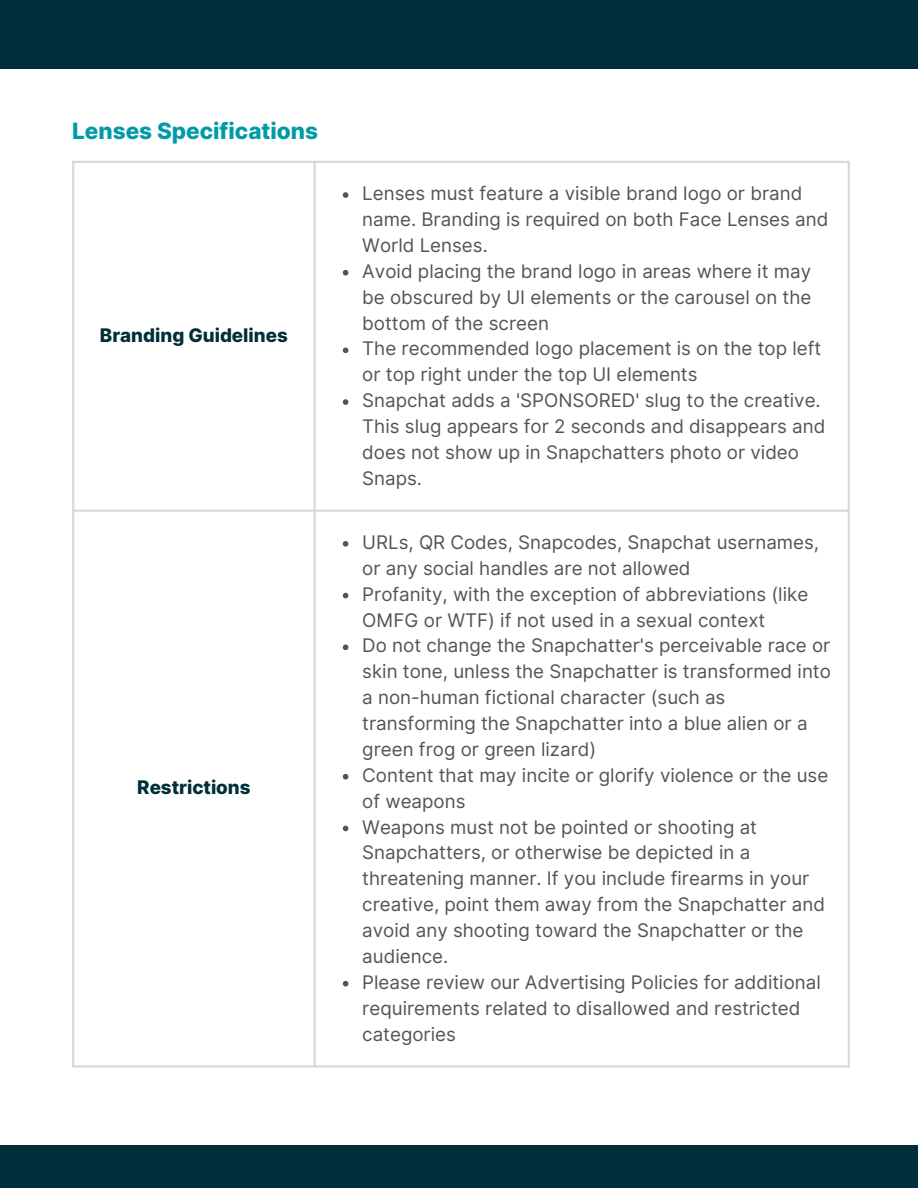
<style>
.page{position:relative;width:918px;height:1188px;background:#fff}
.page>*{position:absolute;margin:0;border:0;box-sizing:border-box;transform-origin:0 0}
.t1{font:800 22.5px "Inter";color:#009ba7}
.t2{font:18.75px/25.8px "Inter";color:#545454}
.t3{font:800 18.75px "Inter";color:#002f3b}
</style>
<div class="page">
<div style="left:0;top:1145px;width:918px;height:43px;background:#002f3b"></div>
<div style="left:0;top:0;width:918px;height:68px;background:#002f3b"></div>
<svg style="left:343px;top:192px;width:5px;height:6px"></svg>
<svg style="left:343px;top:270px;width:5px;height:6px"></svg>
<svg style="left:343px;top:348px;width:5px;height:5px"></svg>
<svg style="left:343px;top:399px;width:5px;height:6px"></svg>
<svg style="left:343px;top:541px;width:5px;height:6px"></svg>
<svg style="left:343px;top:593px;width:5px;height:5px"></svg>
<svg style="left:343px;top:645px;width:5px;height:5px"></svg>
<svg style="left:343px;top:774px;width:5px;height:6px"></svg>
<svg style="left:343px;top:826px;width:5px;height:5px"></svg>
<svg style="left:343px;top:981px;width:5px;height:6px"></svg>
<hr style="left:72px;top:163px;width:2px;height:902px;background:#d9d9d9">
<hr style="left:314px;top:163px;width:2px;height:902px;background:#d9d9d9">
<hr style="left:848px;top:163px;width:2px;height:902px;background:#d9d9d9">
<hr style="left:72px;top:161px;width:778px;height:2px;background:#d9d9d9">
<hr style="left:72px;top:510px;width:778px;height:2px;background:#d9d9d9">
<hr style="left:72px;top:1065px;width:778px;height:3px;background:#d9d9d9">
<p class="t1" style="left:72px;top:117px;width:247px">Lenses Specifications</p>
<p class="t3" style="left:100px;top:324px;width:189px">Branding Guidelines</p>
<p class="t3" style="left:137px;top:776px;width:115px">Restrictions</p>
<p class="t2" style="left:362px;top:180px;width:468px">Lenses must feature a visible brand logo or brand name. Branding is required on both Face Lenses and<br>World Lenses.</p>
<p class="t2" style="left:362px;top:258px;width:451px;text-align:justify">Avoid placing the brand logo in areas where it may be obscured by UI elements or the carousel on the bottom of the screen</p>
<p class="t2" style="left:362px;top:336px;width:461px">The recommended logo placement is on the top left or top right under the top UI elements</p>
<p class="t2" style="left:362px;top:387px;width:465px">Snapchat adds a 'SPONSORED' slug to the creative.<br>This slug appears for 2 seconds and disappears and does not show up in Snapchatters photo or video Snaps.</p>
<p class="t2" style="left:362px;top:529px;width:458px">URLs, QR Codes, Snapcodes, Snapchat usernames, or any social handles are not allowed</p>
<p class="t2" style="left:362px;top:581px;width:447px">Profanity, with the exception of abbreviations (like<br>OMFG or WTF) if not used in a sexual context</p>
<p class="t2" style="left:362px;top:633px;width:470px">Do not change the Snapchatter's perceivable race or skin tone, unless the Snapchatter is transformed into a non-human fictional character (such as transforming the Snapchatter into a blue alien or a green frog or green lizard)</p>
<p class="t2" style="left:362px;top:762px;width:468px">Content that may incite or glorify violence or the use of weapons</p>
<p class="t2" style="left:362px;top:814px;width:464px">Weapons must not be pointed or shooting at Snapchatters, or otherwise be depicted in a threatening manner. If you include firearms in your creative, point them away from the Snapchatter and avoid any shooting toward the Snapchatter or the audience.</p>
<p class="t2" style="left:362px;top:969px;width:460px">Please review our Advertising Policies for additional requirements related to disallowed and restricted categories</p>
</div>
